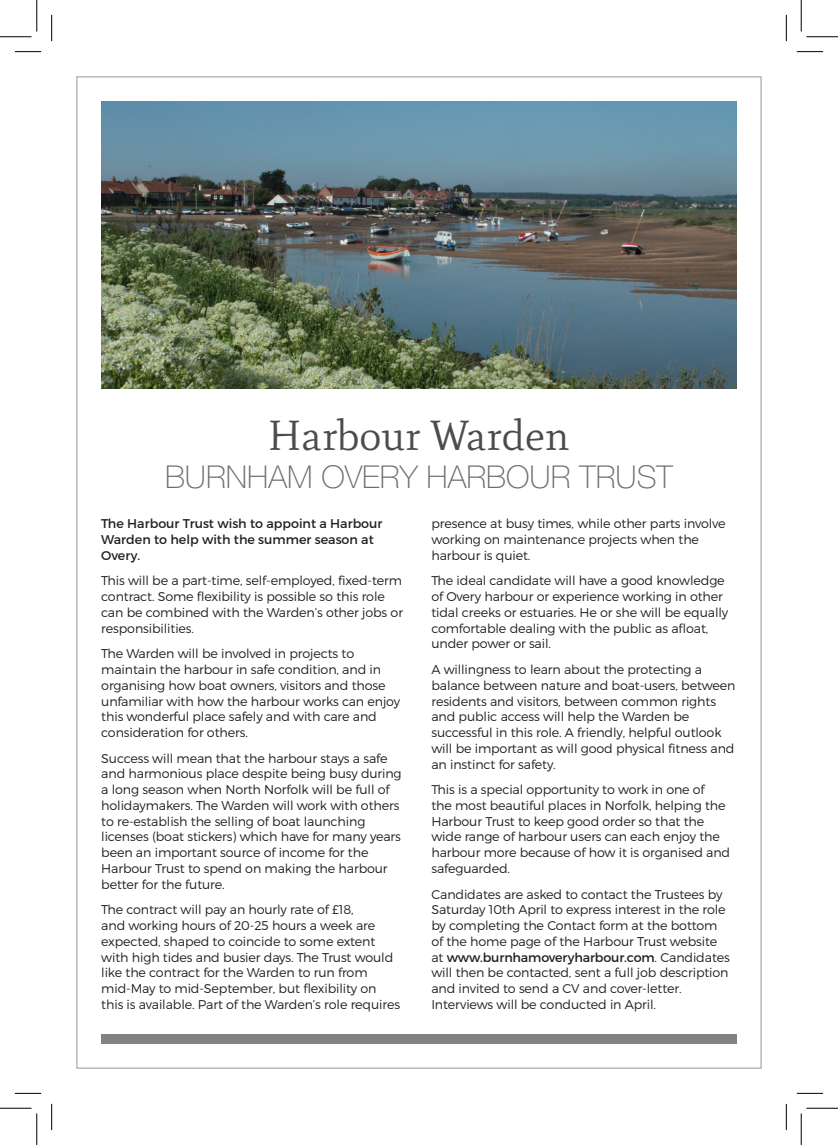
<style>
.page{position:relative;width:838px;height:1145px;background:#fff}
.page>*{position:absolute;margin:0;border:0;box-sizing:border-box;transform-origin:0 0}
.t1{font:42px "Mate";color:#4b4c4d}
.t2{font:100 31.5px "Helvetica Neue LT";color:#6c6d70}
.t3{font:300 12.6px/15.8px "Montserrat";letter-spacing:-.01em;color:#231f20}
.t4{font:12.6px/15.8px "Montserrat";color:#231f20}
.s1{font-weight:400}
</style>
<div class="page">
<img style="left:101px;top:101px;width:635px;height:288px">
<div style="left:101px;top:1034px;width:635px;height:10px;background:#808285"></div>
<svg style="left:15px;top:51px;width:26px;height:1px"></svg>
<svg style="left:796px;top:51px;width:27px;height:1px"></svg>
<svg style="left:15px;top:1093px;width:26px;height:1px"></svg>
<svg style="left:796px;top:1093px;width:27px;height:1px"></svg>
<svg style="left:51px;top:15px;width:1px;height:26px"></svg>
<svg style="left:51px;top:1104px;width:1px;height:26px"></svg>
<svg style="left:786px;top:15px;width:1px;height:26px"></svg>
<svg style="left:786px;top:1104px;width:1px;height:26px"></svg>
<hr style="left:0;top:36px;width:32px;height:1px;background:#000">
<hr style="left:806px;top:36px;width:31px;height:1px;background:#000">
<hr style="left:0;top:1108px;width:32px;height:1px;background:#000">
<hr style="left:806px;top:1108px;width:31px;height:1px;background:#000">
<hr style="left:36px;top:0;width:1px;height:31px;background:#000">
<hr style="left:36px;top:1113px;width:1px;height:32px;background:#000">
<hr style="left:800px;top:0;width:1px;height:31px;background:#000">
<hr style="left:800px;top:1113px;width:1px;height:32px;background:#000">
<p class="t1" style="left:268px;top:411px;width:303px">Harbour Warden</p>
<p class="t2" style="left:165px;top:459px;width:509px">BURNHAM OVERY HARBOUR TRUST</p>
<p class="t4" style="left:101px;top:516px;width:283px">The Harbour Trust wish to appoint a Harbour<br>Warden to help with the summer season at<br>Overy.</p>
<p class="t3" style="left:101px;top:573px;width:303px">This will be a part-time, self-employed, fixed-term contract. Some flexibility is possible so this role can be combined with the Warden’s other jobs or responsibilities.</p>
<p class="t3" style="left:101px;top:646px;width:300px">The Warden will be involved in projects to maintain the harbour in safe condition, and in organising how boat owners, visitors and those unfamiliar with how the harbour works can enjoy this wonderful place safely and with care and consideration for others.</p>
<p class="t3" style="left:101px;top:750px;width:302px">Success will mean that the harbour stays a safe and harmonious place despite being busy during a long season when North Norfolk will be full of holidaymakers. The Warden will work with others to re-establish the selling of boat launching licenses (boat stickers) which have for many years been an important source of income for the Harbour Trust to spend on making the harbour better for the future.</p>
<p class="t3" style="left:101px;top:902px;width:300px">The contract will pay an hourly rate of £18,<br>and working hours of 20-25 hours a week are expected, shaped to coincide to some extent with high tides and busier days. The Trust would like the contract for the Warden to run from mid-May to mid-September, but flexibility on this is available. Part of the Warden’s role requires</p>
<p class="t3" style="left:431px;top:516px;width:296px">presence at busy times, while other parts involve working on maintenance projects when the harbour is quiet.</p>
<p class="t3" style="left:431px;top:573px;width:298px">The ideal candidate will have a good knowledge of Overy harbour or experience working in other tidal creeks or estuaries. He or she will be equally comfortable dealing with the public as afloat, under power or sail.</p>
<p class="t3" style="left:431px;top:661px;width:305px">A willingness to learn about the protecting a balance between nature and boat-users, between residents and visitors, between common rights and public access will help the Warden be successful in this role. A friendly, helpful outlook will be important as will good physical fitness and an instinct for safety.</p>
<p class="t3" style="left:431px;top:782px;width:300px">This is a special opportunity to work in one of<br>the most beautiful places in Norfolk, helping the Harbour Trust to keep good order so that the wide range of harbour users can each enjoy the harbour more because of how it is organised and safeguarded.</p>
<p class="t3" style="left:431px;top:886px;width:300px">Candidates are asked to contact the Trustees by Saturday 10th April to express interest in the role by completing the Contact form at the bottom of the home page of the Harbour Trust website at <span class="s1">www.burnhamoveryharbour.com</span>. Candidates will then be contacted, sent a full job description and invited to send a CV and cover-letter.<br>Interviews will be conducted in April.</p>
</div>
